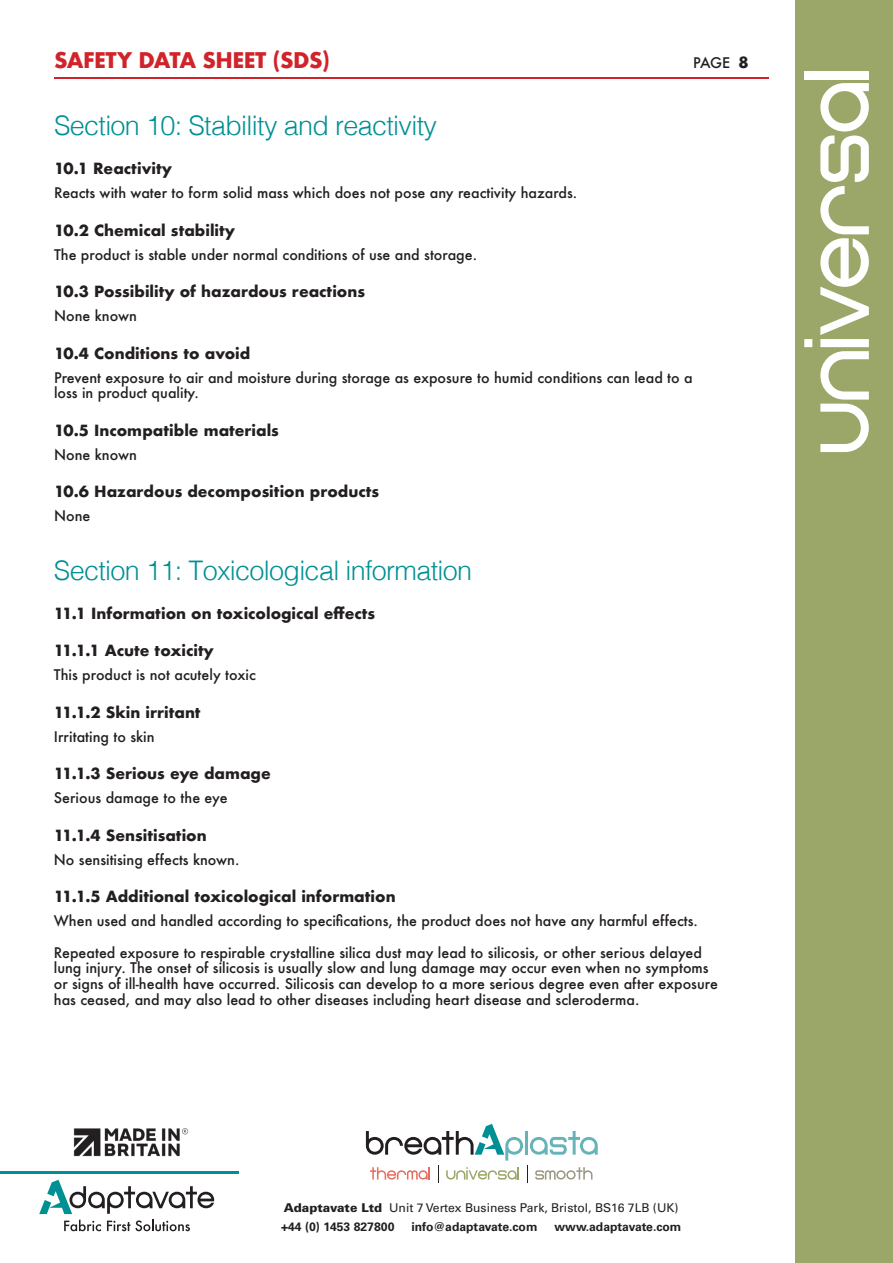
<style>
.page{position:relative;width:893px;height:1263px;background:#fff}
.page>*{position:absolute;margin:0;border:0;box-sizing:border-box;transform-origin:0 0}
.Section{font:300 27px "Helvetica";letter-spacing:-.025em;color:#009094}
.t1{font:700 21px "Futura";letter-spacing:-.025em;color:#d1232a}
.X-Head{font:700 15px "Futura";color:#231f20}
.Body_Text_First_line{font:500 14.25px "Futura";color:#231f20}
.Body_Text{font:500 14.25px/15.8px "Futura";color:#231f20}
.t2{font:12.15px/18.9px "Univers LT Std";color:#231f20}
.t3{font:700 12.15px "Univers LT Std";color:#231f20}
.s1{font-weight:900}
.s2{font-weight:700}
</style>
<div class="page">
<div style="left:796px;top:0;width:97px;height:1263px;background:#9ba768"></div>
<svg style="left:804px;top:83px;width:65px;height:369px"></svg>
<div style="left:804px;top:71px;width:65px;height:8px;background:#fff"></div>
<svg style="left:366px;top:1124px;width:232px;height:59px"></svg>
<hr style="left:54px;top:77px;width:714px;height:1px;background:#d1232a">
<hr style="left:0;top:1171px;width:238px;height:2px;background:#009094">
<svg style="left:39px;top:1180px;width:175px;height:51px"></svg>
<img style="left:73px;top:1128px;width:116px;height:29px">
<p class="t1" style="left:54px;top:45px;width:278px">SAFETY DATA SHEET (SDS)</p>
<p class="Section" style="left:54px;top:103px;width:385px">Section 10: Stability and reactivity</p>
<p class="Body_Text" style="left:693px;top:55px;width:39px">PAGE</p>
<p class="X-Head" style="left:739px;top:52px;width:12px">8</p>
<p class="X-Head" style="left:54px;top:158px;width:120px">10.1 Reactivity</p>
<p class="Body_Text_First_line" style="left:54px;top:183px;width:525px">Reacts with water to form solid mass which does not pose any reactivity hazards.</p>
<p class="X-Head" style="left:54px;top:219px;width:183px">10.2 Chemical stability</p>
<p class="Body_Text_First_line" style="left:54px;top:244px;width:425px">The product is stable under normal conditions of use and storage.</p>
<p class="X-Head" style="left:54px;top:281px;width:313px">10.3 Possibility of hazardous reactions</p>
<p class="Body_Text_First_line" style="left:54px;top:306px;width:84px">None known</p>
<p class="X-Head" style="left:54px;top:342px;width:198px">10.4 Conditions to avoid</p>
<p class="Body_Text_First_line" style="left:54px;top:367px;width:640px">Prevent exposure to air and moisture during storage as exposure to humid conditions can lead to a</p>
<p class="Body_Text" style="left:54px;top:385px;width:146px">loss in product quality.</p>
<p class="X-Head" style="left:54px;top:419px;width:226px">10.5 Incompatible materials</p>
<p class="Body_Text_First_line" style="left:54px;top:445px;width:84px">None known</p>
<p class="X-Head" style="left:54px;top:481px;width:327px">10.6 Hazardous decomposition products</p>
<p class="Body_Text_First_line" style="left:54px;top:506px;width:38px">None</p>
<p class="Section" style="left:54px;top:547px;width:420px">Section 11: Toxicological information</p>
<p class="X-Head" style="left:54px;top:602px;width:323px">11.1 Information on toxicological effects</p>
<p class="X-Head" style="left:54px;top:639px;width:162px">11.1.1 Acute toxicity</p>
<p class="Body_Text_First_line" style="left:54px;top:665px;width:203px">This product is not acutely toxic</p>
<p class="X-Head" style="left:54px;top:701px;width:148px">11.1.2 Skin irritant</p>
<p class="Body_Text_First_line" style="left:54px;top:726px;width:102px">Irritating to skin</p>
<p class="X-Head" style="left:54px;top:762px;width:218px">11.1.3 Serious eye damage</p>
<p class="Body_Text_First_line" style="left:54px;top:788px;width:175px">Serious damage to the eye</p>
<p class="X-Head" style="left:54px;top:824px;width:154px">11.1.4 Sensitisation</p>
<p class="Body_Text_First_line" style="left:54px;top:849px;width:187px">No sensitising effects known.</p>
<p class="X-Head" style="left:54px;top:885px;width:343px">11.1.5 Additional toxicological information</p>
<p class="Body_Text_First_line" style="left:54px;top:911px;width:646px">When used and handled according to specifications, the product does not have any harmful effects.</p>
<p class="Body_Text" style="left:54px;top:944px;width:666px">Repeated exposure to respirable crystalline silica dust may lead to silicosis, or other serious delayed lung injury. The onset of silicosis is usually slow and lung damage may occur even when no symptoms or signs of ill-health have occurred. Silicosis can develop to a more serious degree even after exposure has ceased, and may also lead to other diseases including heart disease and scleroderma.</p>
<p class="t2" style="left:281px;top:1198px;width:399px"><span class="s1">Adaptavate Ltd</span> Unit 7 Vertex Business Park, Bristol, BS16 7LB (UK) <span class="s2">+44 (0) 1453 827800</span></p>
<p class="t3" style="left:411px;top:1219px;width:128px">info@adaptavate.com</p>
<p class="t3" style="left:554px;top:1219px;width:129px">www.adaptavate.com</p>
</div>
